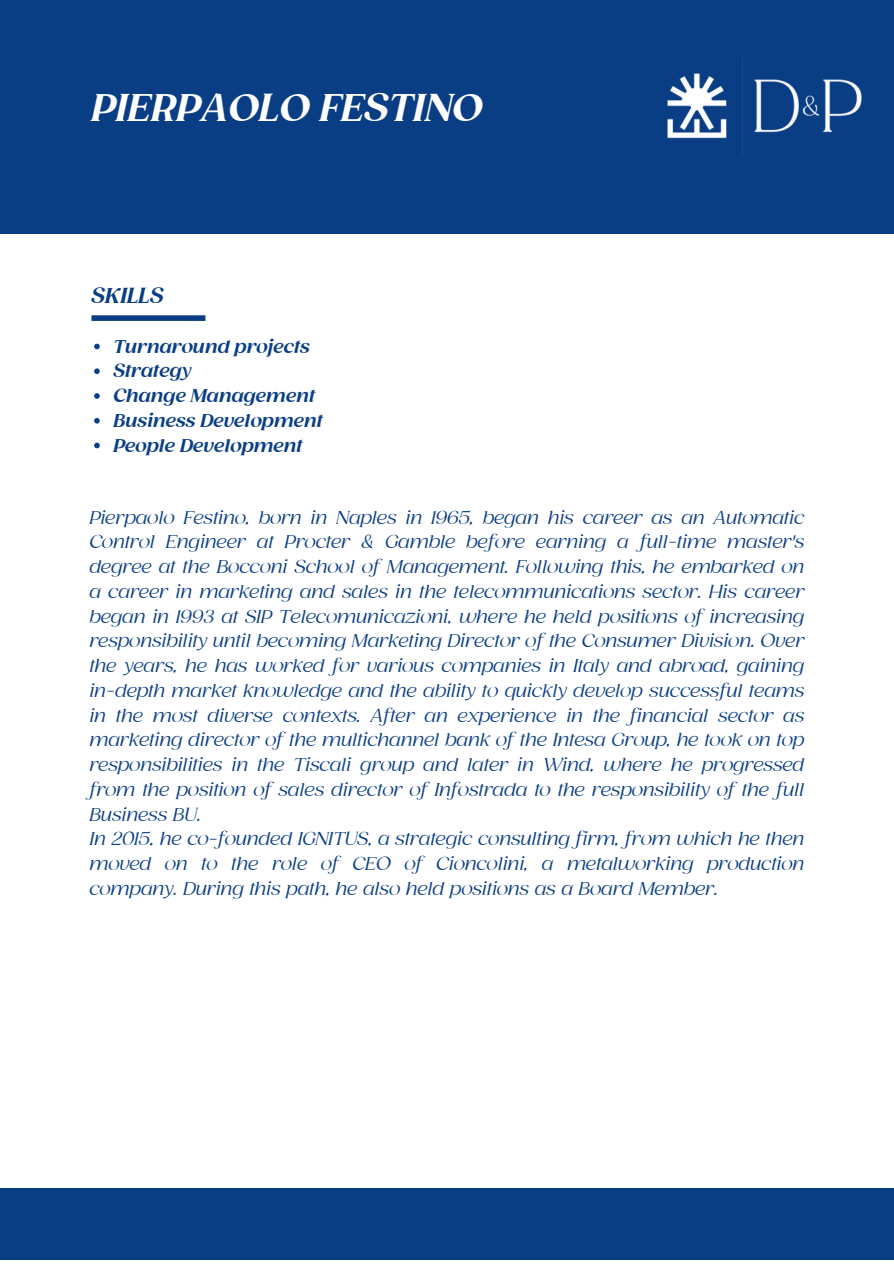
<style>
.page{position:relative;width:894px;height:1264px;background:#fff}
.page>*{position:absolute;margin:0;border:0;box-sizing:border-box;transform-origin:0 0}
.t1{font:italic 700 37.5px "Gazpacho";color:#fff}
.t2{font:italic 700 21px "Gazpacho";color:#0a3e84}
.t3{font:italic 18px/24.8px "Gazpacho";letter-spacing:-.02em;color:#0a3e84;text-align:justify}
.t4{font:italic 700 18px "Gazpacho";color:#0a3e84}
</style>
<div class="page">
<div style="left:0;top:0;width:893px;height:234px;background:#0a3e84"></div>
<div style="left:91px;top:315px;width:114px;height:6px;background:#0a3e84"></div>
<svg style="left:94px;top:343px;width:6px;height:6px"></svg>
<svg style="left:94px;top:368px;width:6px;height:6px"></svg>
<svg style="left:94px;top:393px;width:6px;height:6px"></svg>
<svg style="left:94px;top:418px;width:6px;height:5px"></svg>
<svg style="left:94px;top:442px;width:6px;height:6px"></svg>
<div style="left:0;top:1188px;width:893px;height:71px;background:#0a3e84"></div>
<img style="left:667px;top:57px;width:195px;height:98px">
<h1 class="t1" style="left:91px;top:85px;width:392px">PIERPAOLO FESTINO</h1>
<p class="t2" style="left:91px;top:283px;width:74px">SKILLS</p>
<h2 class="t4" style="left:113px;top:335px;width:198px">Turnaround projects</h2>
<p class="t4" style="left:113px;top:360px;width:80px">Strategy</p>
<p class="t4" style="left:113px;top:385px;width:203px">Change Management</p>
<p class="t4" style="left:113px;top:410px;width:211px">Business Development</p>
<p class="t4" style="left:113px;top:434px;width:191px">People Development</p>
<p class="t3" style="left:89px;top:504px;width:716px">Pierpaolo Festino, born in Naples in 1965, began his career as an Automatic Control Engineer at Procter &amp; Gamble before earning a full-time master's degree at the Bocconi School of Management. Following this, he embarked on a career in marketing and sales in the telecommunications sector. His career began in 1993 at SIP Telecomunicazioni, where he held positions of increasing responsibility until becoming Marketing Director of the Consumer Division. Over the years, he has worked for various companies in Italy and abroad, gaining in-depth market knowledge and the ability to quickly develop successful teams in the most diverse contexts. After an experience in the financial sector as marketing director of the multichannel bank of the Intesa Group, he took on top responsibilities in the Tiscali group and later in Wind, where he progressed from the position of sales director of Infostrada to the responsibility of the full Business BU.</p>
<p class="t3" style="left:89px;top:826px;width:716px">In 2015, he co-founded IGNITUS, a strategic consulting firm, from which he then moved on to the role of CEO of Cioncolini, a metalworking production company. During this path, he also held positions as a Board Member.</p>
</div>
